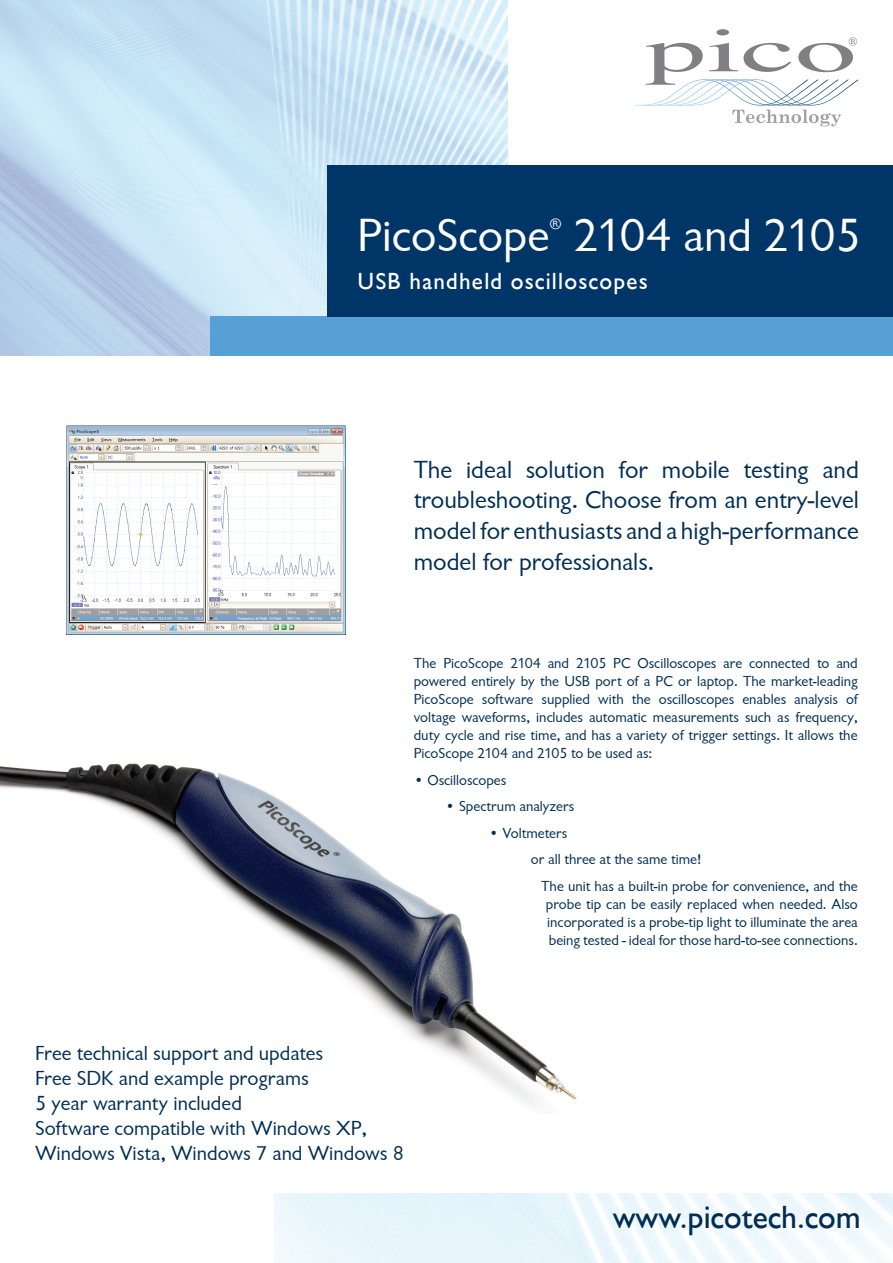
<style>
.page{position:relative;width:893px;height:1263px;background:#fff}
.page>*{position:absolute;margin:0;border:0;box-sizing:border-box;transform-origin:0 0}
.t1{font:48px "Chantilly";letter-spacing:-.02em;color:#fff}
.t2{font:48px "Chantilly";color:#fff}
.t3{font:500 33px "Chantilly";color:#002e54}
.t4{font:25.5px/30.6px "Chantilly";color:#002e54;text-align:justify}
.t5{font:500 24px "Chantilly";letter-spacing:.05em;color:#fff}
.t6{font:21px/25.2px "Chantilly";color:#002e54}
.t7{font:15.75px "Chantilly";color:#fff}
.t8{font:15px/18px "Chantilly";color:#002e54;text-align:justify}
</style>
<div class="page">
<img style="left:0;top:763px;width:577px;height:344px">
<img style="left:0;top:0;width:507px;height:356px">
<div style="left:210px;top:316px;width:683px;height:40px;background:#56a0d5"></div>
<div style="left:327px;top:165px;width:566px;height:151px;background:#003667"></div>
<svg style="left:635px;top:29px;width:223px;height:97px"></svg>
<img style="left:66px;top:425px;width:280px;height:210px">
<h1 class="t2" style="left:357px;top:209px;width:194px">PicoScope</h1>
<p class="t7" style="left:550px;top:215px;width:14px">®</p>
<h1 class="t1" style="left:574px;top:209px;width:289px">2104 and 2105</h1>
<h3 class="t5" style="left:357px;top:268px;width:292px">USB handheld oscilloscopes</h3>
<h3 class="t4" style="left:414px;top:455px;width:447px">The ideal solution for mobile testing and troubleshooting. Choose from an entry‑level model for enthusiasts and a high‑performance model for professionals.</h3>
<p class="t8" style="left:414px;top:654px;width:446px">The PicoScope 2104 and 2105 PC Oscilloscopes are connected to and powered entirely by the USB port of a PC or laptop. The market-leading PicoScope software supplied with the oscilloscopes enables analysis of voltage waveforms, includes automatic measurements such as frequency, duty cycle and rise time, and has a variety of trigger settings. It allows the PicoScope 2104 and 2105 to be used as:</p>
<p class="t8" style="left:414px;top:771px;width:94px">• Oscilloscopes</p>
<p class="t8" style="left:445px;top:797px;width:130px">• Spectrum analyzers</p>
<p class="t8" style="left:489px;top:824px;width:80px">• Voltmeters</p>
<p class="t8" style="left:531px;top:850px;width:172px">or all three at the same time!</p>
<p class="t8" style="left:541px;top:877px;width:318px">The unit has a built-in probe for convenience, and the</p>
<p class="t8" style="left:546px;top:895px;width:314px">probe tip can be easily replaced when needed. Also incorporated is a probe-tip light to illuminate the area being tested - ideal for those hard-to-see connections.</p>
<h3 class="t6" style="left:35px;top:1040px;width:370px">Free technical support and updates<br>Free SDK and example programs<br>5 year warranty included<br>Software compatible with Windows XP, Windows Vista, Windows 7 and Windows 8</h3>
<h2 class="t3" style="left:613px;top:1199px;width:250px">www.picotech.com</h2>
</div>
